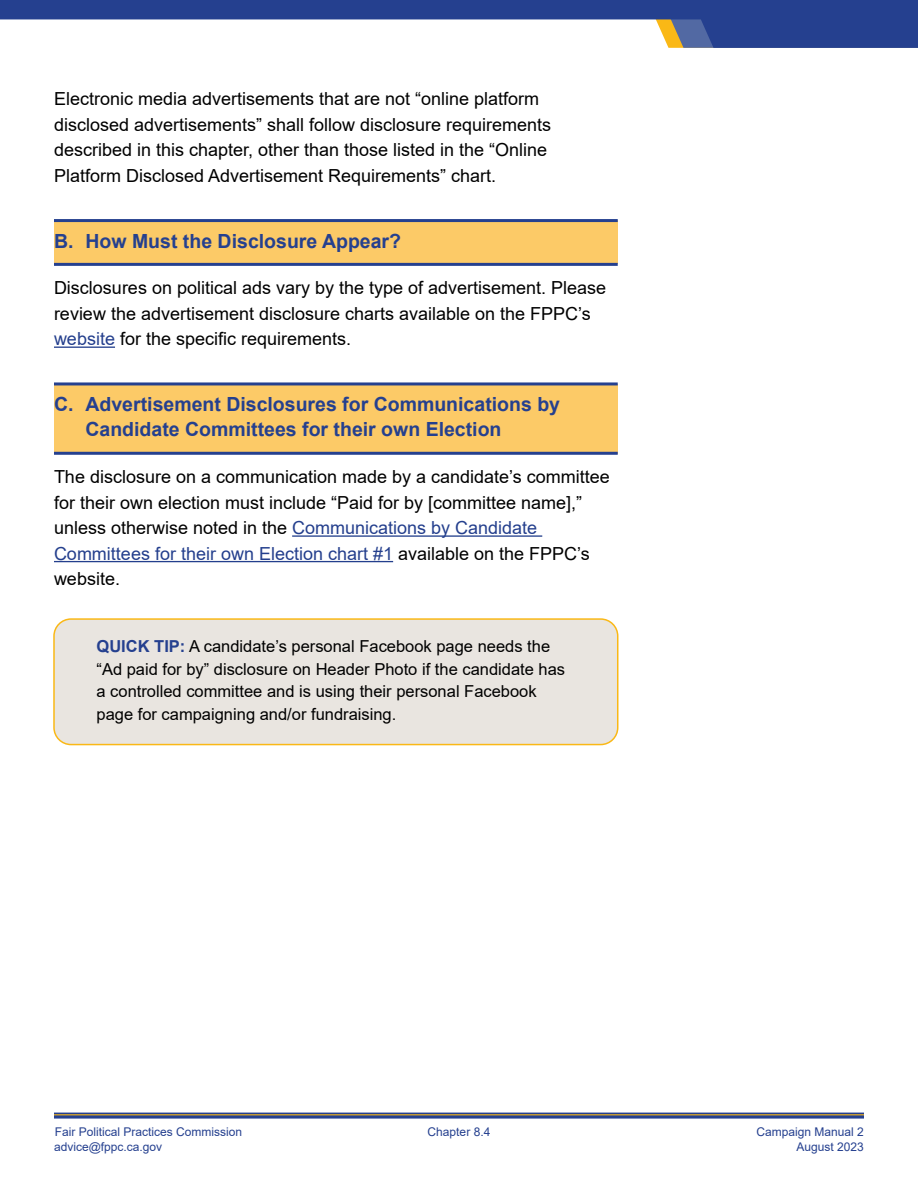
<style>
.page{position:relative;width:918px;height:1188px;background:#fff}
.page>*{position:absolute;margin:0;border:0;box-sizing:border-box;transform-origin:0 0}
.t1{font:700 19.5px/25.5px "Arial";color:#25408f}
.t2{font:18px/25.5px "Arial";color:#000}
.t3{font:16.5px/22.5px "Arial";color:#000}
.t4{font:12px/15px "Arial";color:#25408f}
.s1{color:#243f8d}
.s2{font-weight:700;color:#25408f}
</style>
<div class="page">
<svg style="left:54px;top:1113px;width:810px;height:6px;fill:#25408f"></svg>
<hr style="left:54px;top:1114px;width:810px;height:1px;background:#fab816">
<svg style="left:0;top:0;width:918px;height:48px;fill:#25408f"></svg>
<div style="left:54px;top:221px;width:564px;height:43px;background:#fcca67"></div>
<hr style="left:54px;top:263px;width:564px;height:3px;background:#25408f">
<hr style="left:54px;top:219px;width:564px;height:3px;background:#25408f">
<hr style="left:54px;top:347px;width:61px;height:1px;background:#243f8d">
<div style="left:54px;top:384px;width:564px;height:69px;background:#fcca67"></div>
<hr style="left:54px;top:452px;width:564px;height:3px;background:#25408f">
<hr style="left:54px;top:382px;width:564px;height:3px;background:#25408f">
<hr style="left:292px;top:535px;width:250px;height:2px;background:#243f8d">
<hr style="left:54px;top:561px;width:339px;height:1px;background:#243f8d">
<div style="left:54px;top:619px;width:564px;height:126px;background:#e9e5e0;border-radius:17px"></div>
<div style="left:53px;top:618px;width:565px;height:127px;border:2px solid #fab816;border-radius:17px"></div>
<p class="t2" style="left:54px;top:86px;width:499px">Electronic media advertisements that are not “online platform disclosed advertisements” shall follow disclosure requirements described in this chapter, other than those listed in the “Online Platform Disclosed Advertisement Requirements” chart.</p>
<h2 class="t1" style="left:54px;top:228px;width:349px">B How Must the Disclosure Appear?</h2>
<p class="t2" style="left:54px;top:275px;width:554px">Disclosures on political ads vary by the type of advertisement. Please review the advertisement disclosure charts available on the FPPC’s <span class="s1">website</span> for the specific requirements.</p>
<h2 class="t1" style="left:85px;top:392px;width:476px;text-indent:-31px">C Advertisement Disclosures for Communications by<br>Candidate Committees for their own Election</h2>
<p class="t2" style="left:54px;top:464px;width:557px">The disclosure on a communication made by a candidate’s committee for their own election must include “Paid for by [committee name],” unless otherwise noted in the <span class="s1">Communications by Candidate Committees for their own Election chart #1</span> available on the FPPC’s website.</p>
<p class="t3" style="left:97px;top:635px;width:470px"><span class="s2">QUICK TIP:</span> A candidate’s personal Facebook page needs the “Ad paid for by” disclosure on Header Photo if the candidate has a controlled committee and is using their personal Facebook page for campaigning and/or fundraising.</p>
<p class="t4" style="left:54px;top:1124px;width:190px">Fair Political Practices Commission advice@fppc.ca.gov</p>
<p class="t4" style="left:428px;top:1124px;width:64px">Chapter 8.4</p>
<p class="t4" style="left:757px;top:1124px;width:109px;text-align:right">Campaign Manual 2<br>August 2023</p>
</div>
